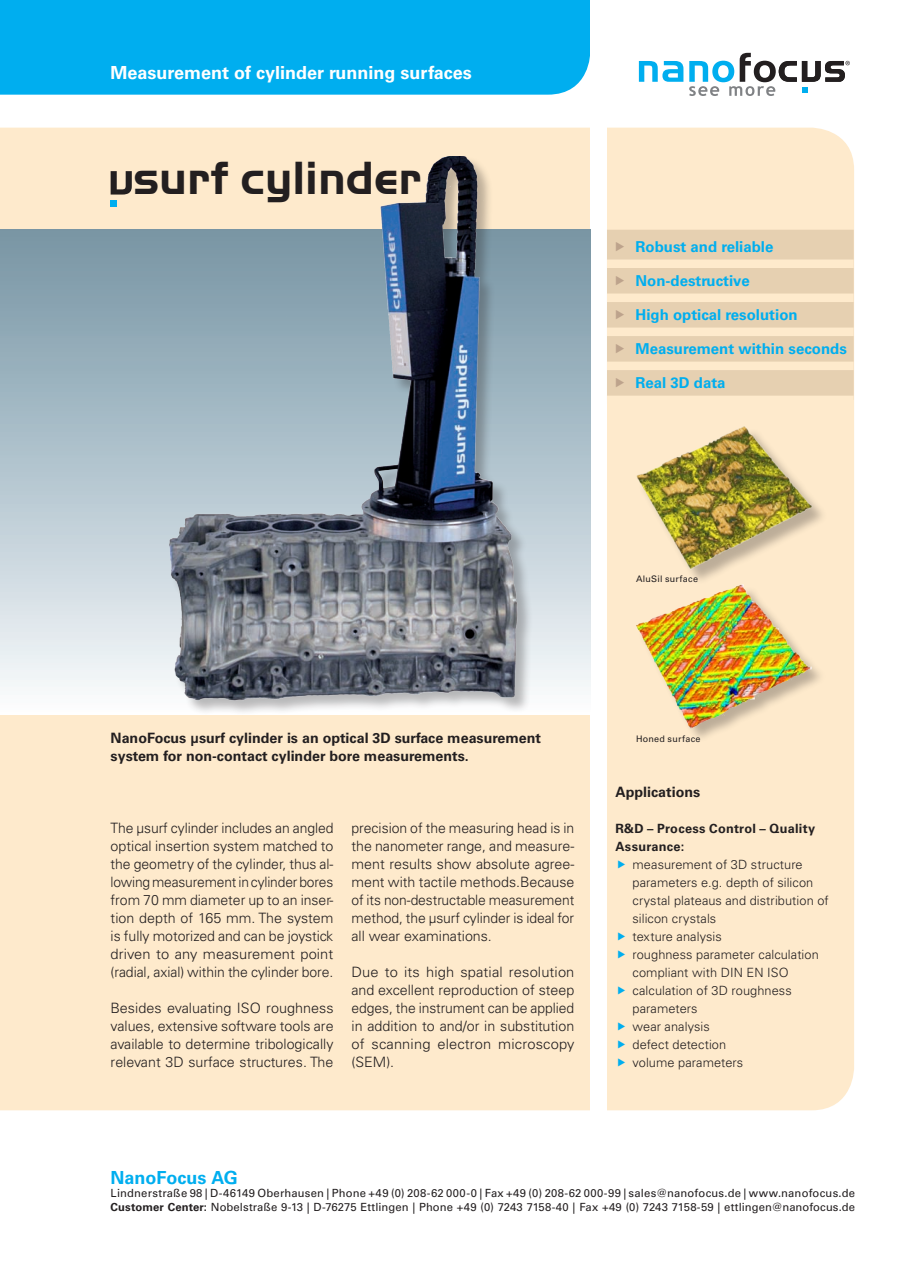
<style>
.page{position:relative;width:902px;height:1272px;background:#fff}
.page>*{position:absolute;margin:0;border:0;box-sizing:border-box;transform-origin:0 0}
.t1{font:700 48px "Handel Gothic Com";color:#231f20}
.Titelbalken_neg{font:700 18px "Univers LT Std";color:#fff}
.t2{font:700 18px "Univers LT Std";letter-spacing:-.005em;color:#00aeef}
.USPs{font:700 15px "Univers LT Std";color:#00aeef}
.Copy{font:300 14.25px/18px "Univers LT Std";color:#231f20;text-align:justify}
.Copy-2{font:700 14.25px "Univers LT Std";color:#231f20}
.Copy_fett{font:700 14.25px "Univers LT Std";color:#231f20}
.Copy_Aufzählung{font:300 12.75px/18px "Univers LT Std";letter-spacing:.005em;color:#231f20}
.Copy_fett-2{font:700 12.75px/18px "Univers LT Std";letter-spacing:.02em;color:#231f20}
.t3{font:11.25px "Univers LT Std";letter-spacing:.015em;color:#231f20}
.Legende{font:9px "Univers LT Std";letter-spacing:.03em;color:#231f20}
.s1{font-weight:700}
</style>
<div class="page">
<div style="left:0;top:0;width:590px;height:95px;background:#00aeef"></div>
<div style="left:0;top:128px;width:854px;height:982px;background:#feeacc"></div>
<div style="left:590px;top:112px;width:17px;height:1019px;background:#fff"></div>
<div style="left:0;top:230px;width:590px;height:484px;background:linear-gradient(to bottom,#7493a3,#f8fbfd)"></div>
<div style="left:636px;top:585px;width:205px;height:201px;background:#feeacc"></div>
<img style="left:652px;top:608px;width:160px;height:130px">
<div style="left:635px;top:392px;width:239px;height:216px;background:#231f20;opacity:.3"></div>
<img style="left:652px;top:404px;width:192px;height:182px">
<div style="left:607px;top:395px;width:246px;height:9px;background:#feeacc"></div>
<svg style="left:111px;top:171px;width:21px;height:23px"></svg>
<svg style="left:111px;top:200px;width:6px;height:6px"></svg>
<div style="left:161px;top:157px;width:491px;height:600px;background:#231f20;opacity:.3"></div>
<img style="left:154px;top:156px;width:381px;height:561px">
<svg style="left:638px;top:61px;width:45px;height:21px"></svg>
<svg style="left:689px;top:53px;width:160px;height:43px"></svg>
<svg style="left:607px;top:230px;width:246px;height:170px"></svg>
<svg style="left:618px;top:860px;width:7px;height:8px"></svg>
<svg style="left:618px;top:932px;width:7px;height:8px"></svg>
<svg style="left:618px;top:950px;width:7px;height:8px"></svg>
<svg style="left:618px;top:986px;width:7px;height:8px"></svg>
<svg style="left:618px;top:1022px;width:7px;height:8px"></svg>
<svg style="left:618px;top:1040px;width:7px;height:8px"></svg>
<svg style="left:618px;top:1058px;width:7px;height:8px"></svg>
<p class="Titelbalken_neg" style="left:111px;top:62px;width:362px">Measurement of cylinder running surfaces</p>
<p class="t1" style="left:133px;top:151px;width:289px">surf cylinder</p>
<p class="USPs" style="left:635px;top:238px;width:139px">Robust and reliable</p>
<p class="USPs" style="left:635px;top:272px;width:116px">Non-destructive</p>
<p class="USPs" style="left:635px;top:306px;width:164px">High optical resolution</p>
<p class="USPs" style="left:635px;top:340px;width:213px">Measurement within seconds</p>
<p class="USPs" style="left:635px;top:374px;width:92px">Real 3D data</p>
<p class="Legende" style="left:636px;top:573px;width:64px">AluSil surface</p>
<p class="Copy-2" style="left:111px;top:729px;width:432px">NanoFocus μsurf cylinder is an optical 3D surface measurement</p>
<p class="Copy-2" style="left:111px;top:747px;width:360px">system for non-contact cylinder bore measurements.</p>
<p class="Copy" style="left:111px;top:818px;width:224px">The μsurf cylinder includes an angled optical insertion system matched to the geometry of the cylinder, thus al&shy;lowing measurement in cylinder bores from 70 mm diameter up to an inser&shy;tion depth of 165 mm. The system is fully motorized and can be joystick driven to any measurement point (radial, axial) within the cylinder bore.</p>
<p class="Copy" style="left:111px;top:998px;width:224px">Besides evaluating ISO roughness values, extensive software tools are available to determine tribologically relevant 3D surface structures. The</p>
<p class="Copy" style="left:351px;top:818px;width:224px">precision of the measuring head is in the nanometer range, and measure&shy;ment results show absolute agree&shy;ment with tactile methods.Because of its non-destructable measurement method, the μsurf cylinder is ideal for all wear examinations.</p>
<p class="Copy" style="left:351px;top:962px;width:224px">Due to its high spatial resolution and excellent reproduction of steep edges, the instrument can be applied in addition to and/or in substitution of scanning electron microscopy (SEM).</p>
<p class="Legende" style="left:636px;top:733px;width:66px">Honed surface</p>
<p class="Copy_fett" style="left:615px;top:783px;width:86px">Applications</p>
<p class="Copy_fett-2" style="left:615px;top:819px;width:201px">R&amp;D – Process Control – Quality<br>Assurance:</p>
<p class="Copy_Aufzählung" style="left:632px;top:855px;width:198px">measurement of 3D structure parameters e.g. depth of silicon crystal plateaus and distribution of silicon crystals</p>
<p class="Copy_Aufzählung" style="left:632px;top:927px;width:91px">texture analysis</p>
<p class="Copy_Aufzählung" style="left:632px;top:945px;width:188px">roughness parameter calculation compliant with DIN EN ISO</p>
<p class="Copy_Aufzählung" style="left:632px;top:981px;width:161px">calculation of 3D roughness parameters</p>
<p class="Copy_Aufzählung" style="left:632px;top:1017px;width:79px">wear analysis</p>
<p class="Copy_Aufzählung" style="left:632px;top:1035px;width:95px">defect detection</p>
<p class="Copy_Aufzählung" style="left:632px;top:1053px;width:112px">volume parameters</p>
<p class="t2" style="left:111px;top:1166px;width:129px">NanoFocus AG</p>
<p class="t3" style="left:111px;top:1186px;width:746px">Lindnerstraße 98 | D-46149 Oberhausen | Phone +49 (0) 208-62 000-0 | Fax +49 (0) 208-62 000-99 | sales@nanofocus.de | www.nanofocus.de</p>
<p class="t3" style="left:111px;top:1200px;width:746px"><span class="s1">Customer Center:</span> Nobelstraße 9-13 | D-76275 Ettlingen | Phone +49 (0) 7243 7158-40 | Fax +49 (0) 7243 7158-59 | ettlingen@nanofocus.de</p>
</div>
